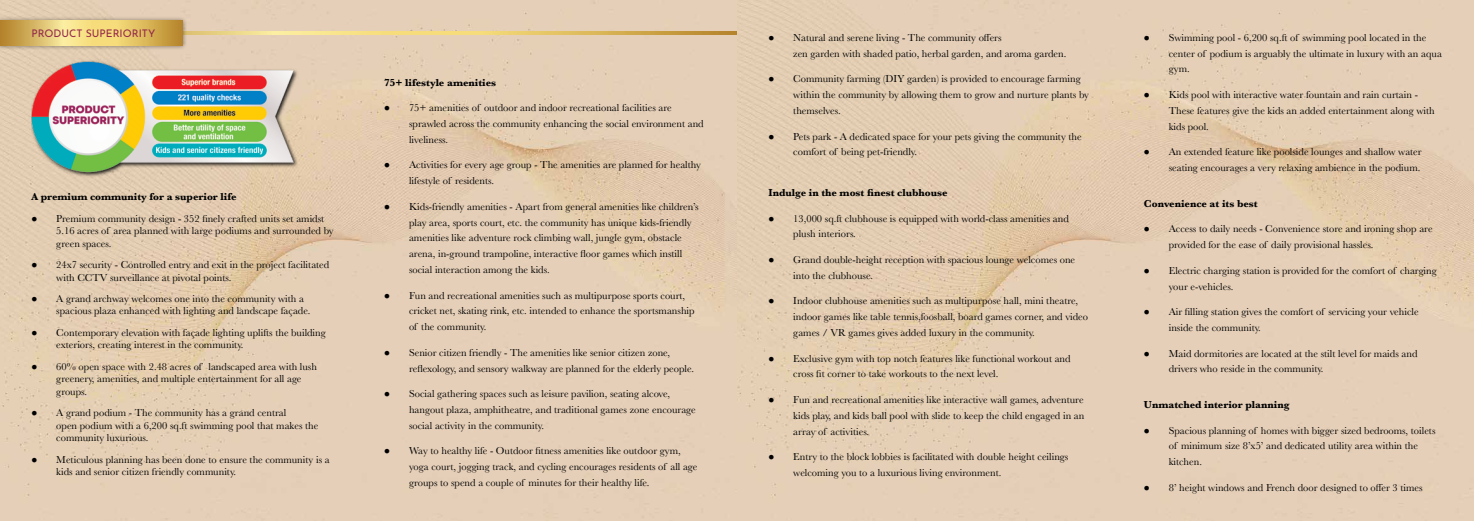
<style>
.page{position:relative;width:1474px;height:521px;background:#fff}
.page>*{position:absolute;margin:0;border:0;box-sizing:border-box;transform-origin:0 0}
.t1{font:10.5px/15.8px "Baskerville";color:#000}
.t2{font:700 10.5px "Baskerville";color:#000}
.t3{font:10.5px "Josefin Sans";color:#94284b}
</style>
<div class="page">
<img style="left:0;top:0;width:1473px;height:521px">
<img style="left:32px;top:59px;width:268px;height:119px">
<svg style="left:187px;top:32px;width:550px;height:2px"></svg>
<div style="left:0;top:16px;width:187px;height:34px;background:#000;opacity:.5"></div>
<svg style="left:0;top:21px;width:182px;height:24px;background:#dfbf66"></svg>
<p class="t3" style="left:32px;top:25px;width:125px">PRODUCT SUPERIORITY</p>
<p class="t2" style="left:32px;top:189px;width:207px">A premium community for a superior life</p>
<p class="t1" style="left:56px;top:212px;width:279px;line-height:12.6px;text-indent:-25px">● Premium community design - 352 finely crafted units set amidst<br>5.16 acres of area planned with large podiums and surrounded by green spaces.</p>
<p class="t1" style="left:56px;top:258px;width:274px;line-height:12.6px;text-indent:-25px">● 24x7 security - Controlled entry and exit in the project facilitated with CCTV surveillance at pivotal points.</p>
<p class="t1" style="left:56px;top:292px;width:255px;line-height:12.6px;text-indent:-25px">● A grand archway welcomes one into the community with a spacious plaza enhanced with lighting and landscape façade.</p>
<p class="t1" style="left:56px;top:326px;width:271px;line-height:12.6px;text-indent:-25px">● Contemporary elevation with façade lighting uplifts the building exteriors, creating interest in the community.</p>
<p class="t1" style="left:56px;top:360px;width:262px;line-height:12.6px;text-indent:-25px">● 60% open space with 2.48 acres of landscaped area with lush greenery, amenities, and multiple entertainment for all age groups.</p>
<p class="t1" style="left:56px;top:407px;width:263px;line-height:12.6px;text-indent:-25px">● A grand podium - The community has a grand central<br>open podium with a 6,200 sq.ft swimming pool that makes the community luxurious.</p>
<p class="t1" style="left:56px;top:453px;width:275px;line-height:12.6px;text-indent:-25px">● Meticulous planning has been done to ensure the community is a kids and senior citizen friendly community.</p>
<p class="t2" style="left:384px;top:75px;width:113px">75+ lifestyle amenities</p>
<p class="t1" style="left:409px;top:100px;width:296px;text-indent:-25px">● 75+ amenities of outdoor and indoor recreational facilities are sprawled across the community enhancing the social environment and liveliness.</p>
<p class="t1" style="left:409px;top:157px;width:293px;text-indent:-25px">● Activities for every age group - The amenities are planned for healthy lifestyle of residents.</p>
<p class="t1" style="left:409px;top:199px;width:291px;text-indent:-25px">● Kids-friendly amenities - Apart from general amenities like children’s play area, sports court, etc. the community has unique kids-friendly amenities like adventure rock climbing wall, jungle gym, obstacle arena, in-ground trampoline, interactive floor games which instill social interaction among the kids.</p>
<p class="t1" style="left:409px;top:287px;width:287px;text-indent:-25px">● Fun and recreational amenities such as multipurpose sports court, cricket net, skating rink, etc. intended to enhance the sportsmanship of the community.</p>
<p class="t1" style="left:409px;top:345px;width:286px;text-indent:-25px">● Senior citizen friendly - The amenities like senior citizen zone, reflexology, and sensory walkway are planned for the elderly people.</p>
<p class="t1" style="left:409px;top:386px;width:288px;text-indent:-25px">● Social gathering spaces such as leisure pavilion, seating alcove, hangout plaza, amphitheatre, and traditional games zone encourage social activity in the community.</p>
<p class="t1" style="left:409px;top:443px;width:290px;text-indent:-25px">● Way to healthy life - Outdoor fitness amenities like outdoor gym, yoga court, jogging track, and cycling encourages residents of all age groups to spend a couple of minutes for their healthy life.</p>
<p class="t1" style="left:793px;top:30px;width:274px;text-indent:-25px">● Natural and serene living - The community offers<br>zen garden with shaded patio, herbal garden, and aroma garden.</p>
<p class="t1" style="left:793px;top:71px;width:297px;text-indent:-25px">● Community farming (DIY garden) is provided to encourage farming within the community by allowing them to grow and nurture plants by themselves.</p>
<p class="t1" style="left:793px;top:128px;width:290px;text-indent:-25px">● Pets park - A dedicated space for your pets giving the community the comfort of being pet-friendly.</p>
<p class="t2" style="left:768px;top:185px;width:181px">Indulge in the most finest clubhouse</p>
<p class="t1" style="left:793px;top:210px;width:277px;text-indent:-25px">● 13,000 sq.ft clubhouse is equipped with world-class amenities and plush interiors.</p>
<p class="t1" style="left:793px;top:252px;width:283px;text-indent:-25px">● Grand double-height reception with spacious lounge welcomes one into the clubhouse.</p>
<p class="t1" style="left:793px;top:293px;width:296px;text-indent:-25px">● Indoor clubhouse amenities such as multipurpose hall, mini theatre, indoor games like table tennis,foosball, board games corner, and video games / VR games gives added luxury in the community.</p>
<p class="t1" style="left:793px;top:350px;width:279px;text-indent:-25px">● Exclusive gym with top notch features like functional workout and cross fit corner to take workouts to the next level.</p>
<p class="t1" style="left:793px;top:392px;width:292px;text-align:justify;text-indent:-25px">● Fun and recreational amenities like interactive wall games, adventure kids play, and kids ball pool with slide to keep the child engaged in an array of activities.</p>
<p class="t1" style="left:793px;top:449px;width:276px;text-indent:-25px">● Entry to the block lobbies is facilitated with double height ceilings welcoming you to a luxurious living environment.</p>
<p class="t1" style="left:1168px;top:30px;width:275px;text-indent:-25px">● Swimming pool - 6,200 sq.ft of swimming pool located in the center of podium is arguably the ultimate in luxury with an aqua gym.</p>
<p class="t1" style="left:1168px;top:87px;width:267px;text-indent:-25px">● Kids pool with interactive water fountain and rain curtain -<br>These features give the kids an added entertainment along with kids pool.</p>
<p class="t1" style="left:1143px;top:144px;width:279px;text-align:right">● An extended feature like poolside lounges and shallow water seating encourages a very relaxing ambience in the podium.</p>
<p class="t2" style="left:1143px;top:196px;width:115px">Convenience at its best</p>
<p class="t1" style="left:1168px;top:221px;width:265px;text-indent:-25px">● Access to daily needs - Convenience store and ironing shop are provided for the ease of daily provisional hassles.</p>
<p class="t1" style="left:1168px;top:263px;width:269px;text-indent:-25px">● Electric charging station is provided for the comfort of charging your e-vehicles.</p>
<p class="t1" style="left:1168px;top:304px;width:251px;text-indent:-25px">● Air filling station gives the comfort of servicing your vehicle inside the community.</p>
<p class="t1" style="left:1168px;top:345px;width:250px;text-indent:-25px">● Maid dormitories are located at the stilt level for maids and drivers who reside in the community.</p>
<p class="t2" style="left:1143px;top:397px;width:147px">Unmatched interior planning</p>
<p class="t1" style="left:1168px;top:422px;width:268px;text-indent:-25px">● Spacious planning of homes with bigger sized bedrooms, toilets of minimum size 8’x5’ and dedicated utility area within the kitchen.</p>
<p class="t1" style="left:1143px;top:480px;width:280px">● 8’ height windows and French door designed to offer 3 times</p>
</div>
